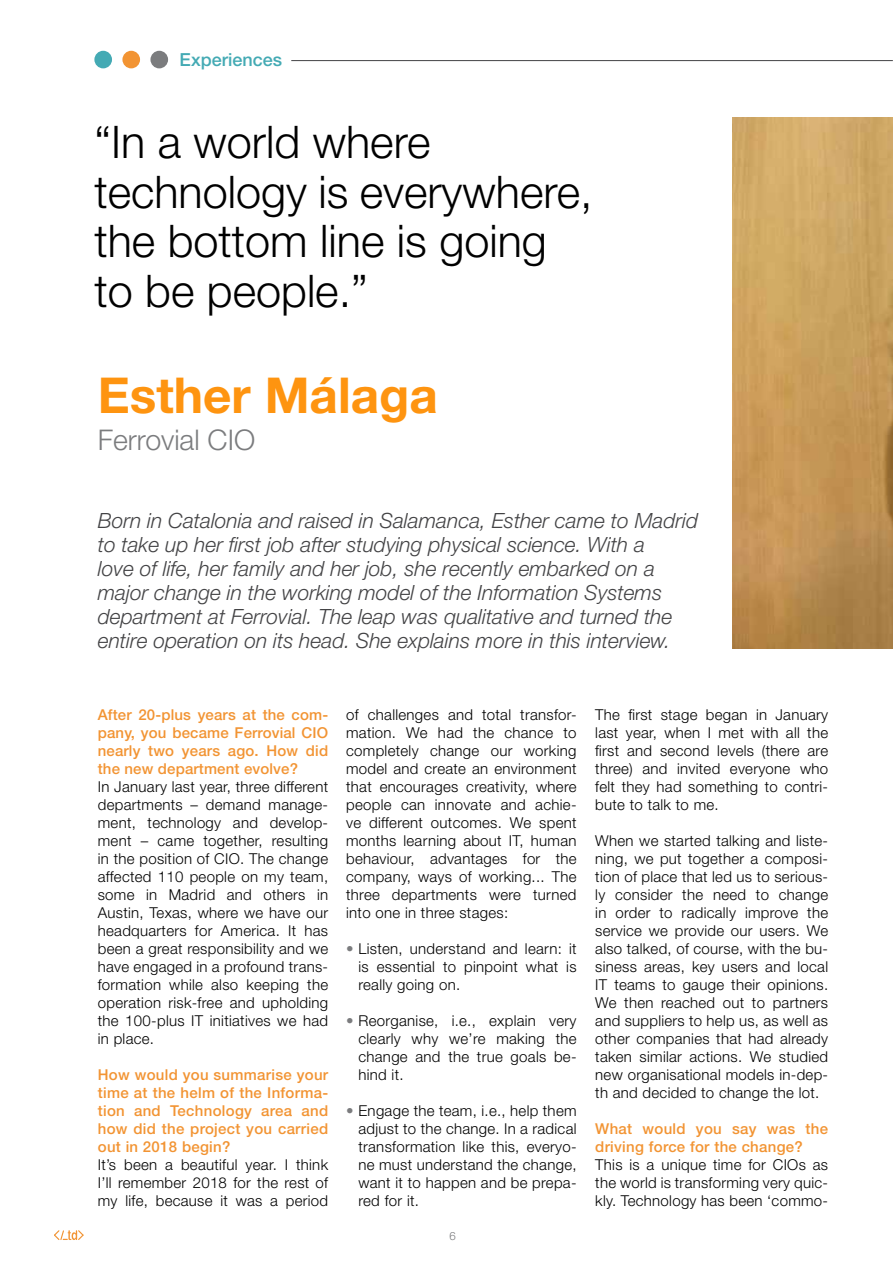
<style>
.page{position:relative;width:893px;height:1263px;background:#fff}
.page>*{position:absolute;margin:0;border:0;box-sizing:border-box;transform-origin:0 0}
.t1{font:700 49.5px "Helvetica Neue LT Std";color:#fe9410}
.t2{font:300 45px/49.5px "Helvetica Neue LT Std";color:#000}
.t3{font:300 28.5px "Helvetica Neue LT Std";color:#7b7c7e}
.t4{font:italic 300 21px/24px "Helvetica Neue LT Std";color:#434345}
.t5{font:500 18px "Helvetica Neue LT Std";color:#44aab4}
.t6{font:300 15px/18px "Helvetica Neue LT Std";letter-spacing:.02em;color:#000;text-align:justify}
.t7{font:500 15px/18px "Helvetica Neue LT Std";letter-spacing:.02em;color:#f29433;text-align:justify}
.t8{font:300 11.4px "Helvetica Neue LT Std";color:#7b7c7e}
.s1{font-weight:500;color:#7b7c7e}
</style>
<div class="page">
<hr style="left:291px;top:60px;width:602px;height:1px;background:#434345">
<img style="left:732px;top:117px;width:161px;height:531px">
<svg style="left:54px;top:1230px;width:30px;height:10px"></svg>
<div style="left:122px;top:51px;width:18px;height:17px;background:#f29433;border-radius:50%"></div>
<div style="left:94px;top:51px;width:18px;height:17px;background:#44aab4;border-radius:50%"></div>
<div style="left:150px;top:51px;width:18px;height:17px;background:#7b7c7e;border-radius:50%"></div>
<p class="t5" style="left:180px;top:49px;width:104px">Experiences</p>
<h2 class="t2" style="left:94px;top:116px;width:500px">“In a world where technology is everywhere, the bottom line is going to be people.”</h2>
<h1 class="t1" style="left:98px;top:365px;width:342px">Esther Málaga</h1>
<h3 class="t3" style="left:98px;top:422px;width:159px">Ferrovial CIO</h3>
<p class="t4" style="left:98px;top:508px;width:602px">Born in Catalonia and raised in Salamanca, Esther came to Madrid to take up her first job after studying physical science. With a<br>love of life, her family and her job, she recently embarked on a major change in the working model of the Information Systems department at Ferrovial. The leap was qualitative and turned the entire operation on its head. She explains more in this interview.</p>
<p class="t7" style="left:98px;top:706px;width:232px">After 20-plus years at the com&shy;pany, you became Ferrovial CIO nearly two years ago. How did the new department evolve?</p>
<p class="t6" style="left:98px;top:777px;width:232px">In January last year, three different departments – demand manage&shy;ment, technology and develop&shy;ment – came together, resulting in the position of CIO. The change affected 110 people on my team, some in Madrid and others in Austin, Texas, where we have our headquarters for America. It has been a great responsibility and we have engaged in a profound trans&shy;formation while also keeping the operation risk-free and upholding the 100-plus IT initiatives we had in place.</p>
<p class="t7" style="left:98px;top:1066px;width:232px">How would you summarise your time at the helm of the Informa&shy;tion and Technology area and how did the project you carried out in 2018 begin?</p>
<p class="t6" style="left:98px;top:1155px;width:232px">It’s been a beautiful year. I think I’ll remember 2018 for the rest of my life, because it was a period</p>
<p class="t6" style="left:346px;top:705px;width:232px">of challenges and total transfor&shy;mation. We had the chance to completely change our working model and create an environment that encourages creativity, where people can innovate and achie&shy;ve different outcomes. We spent months learning about IT, human behaviour, advantages for the company, ways of working... The three departments were turned into one in three stages:</p>
<p class="t6" style="left:358px;top:939px;width:220px;text-indent:-12px"><span class="s1">•</span> Listen, understand and learn: it is essential to pinpoint what is really going on.</p>
<p class="t6" style="left:358px;top:1011px;width:220px;text-indent:-12px"><span class="s1">•</span> Reorganise, i.e., explain very clearly why we’re making the change and the true goals be&shy;hind it.</p>
<p class="t6" style="left:358px;top:1101px;width:220px;text-indent:-12px"><span class="s1">•</span> Engage the team, i.e., help them adjust to the change. In a radical transformation like this, everyo&shy;ne must understand the change, want it to happen and be prepa&shy;red for it.</p>
<p class="t8" style="left:449px;top:1229px;width:8px">6</p>
<p class="t6" style="left:595px;top:705px;width:234px">The first stage began in January last year, when I met with all the first and second levels (there are three) and invited everyone who felt they had something to contri&shy;bute to talk to me.</p>
<p class="t6" style="left:595px;top:831px;width:234px">When we started talking and liste&shy;ning, we put together a composi&shy;tion of place that led us to serious&shy;ly consider the need to change in order to radically improve the service we provide our users. We also talked, of course, with the bu&shy;siness areas, key users and local IT teams to gauge their opinions.<br>We then reached out to partners and suppliers to help us, as well as other companies that had already taken similar actions. We studied new organisational models in-dep&shy;th and decided to change the lot.</p>
<p class="t7" style="left:595px;top:1120px;width:234px">What would you say was the driving force for the change?</p>
<p class="t6" style="left:595px;top:1155px;width:234px">This is a unique time for CIOs as the world is transforming very quic&shy;kly. Technology has been ‘commo-</p>
</div>
